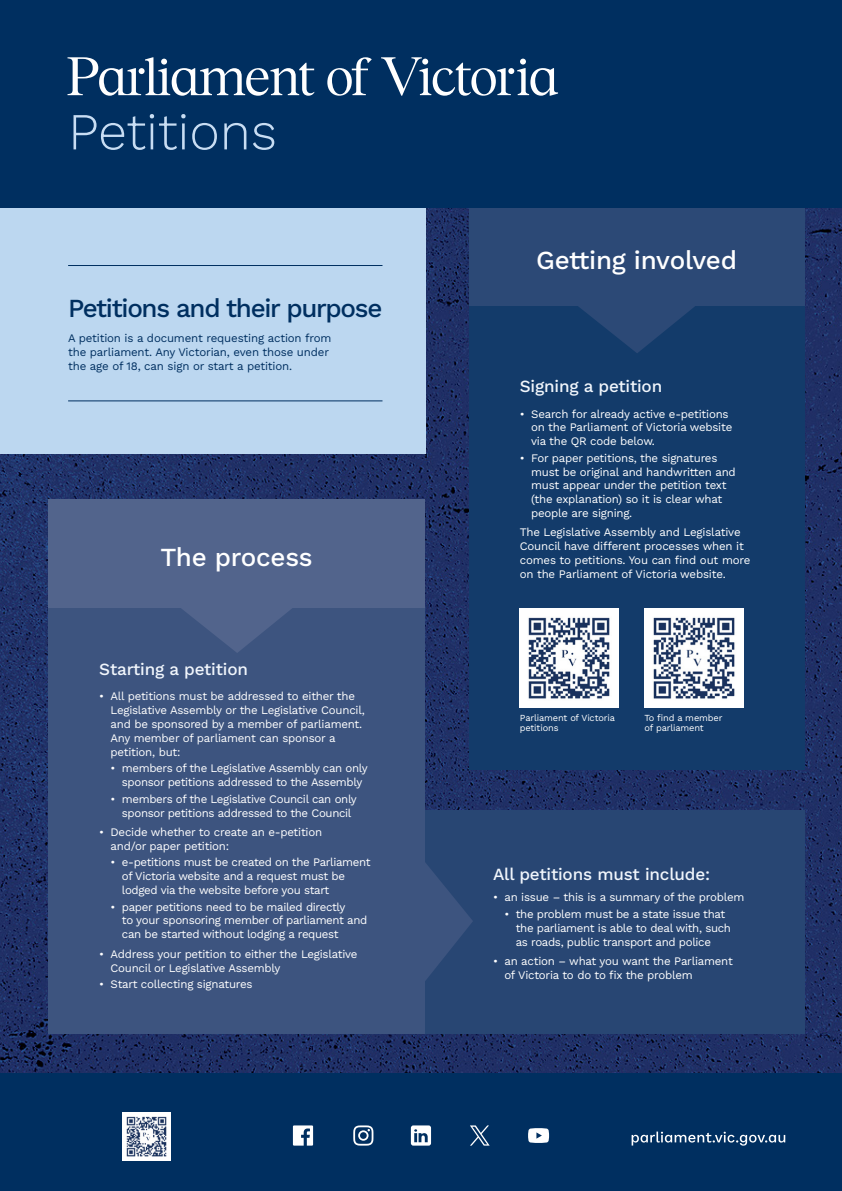
<style>
.page{position:relative;width:842px;height:1191px;background:#fff}
.page>*{position:absolute;margin:0;border:0;box-sizing:border-box;transform-origin:0 0}
.t1{font:300 51.9px "Work Sans";color:#c8ddf3}
.t2{font:500 26px "Work Sans";letter-spacing:-.01em;color:#fff}
.t3{font:500 26px "Work Sans";letter-spacing:-.05em;color:#002f60}
.t4{font:500 17.1px "Work Sans";letter-spacing:-.01em;color:#f1f6fc}
.t5{font:11.5px/13.8px "Work Sans";letter-spacing:-.02em;color:#fff}
.t6{font:11.5px/13.8px "Work Sans";letter-spacing:-.015em;color:#002f60}
.t7{font:9.2px/9.7px "Work Sans";letter-spacing:-.015em;color:#fff}
</style>
<div class="page">
<img style="left:0;top:208px;width:842px;height:865px">
<div style="left:0;top:1073px;width:842px;height:118px;background:#002f60"></div>
<div style="left:0;top:0;width:842px;height:208px;background:#002f60"></div>
<svg style="left:327px;top:57px;width:45px;height:39px"></svg>
<svg style="left:381px;top:57px;width:177px;height:39px"></svg>
<svg style="left:68px;top:57px;width:246px;height:39px"></svg>
<svg style="left:632px;top:1131px;width:153px;height:14px"></svg>
<img style="left:123px;top:1113px;width:47px;height:47px">
<svg style="left:293px;top:1125px;width:20px;height:20px"></svg>
<svg style="left:353px;top:1125px;width:20px;height:20px"></svg>
<svg style="left:528px;top:1128px;width:21px;height:15px"></svg>
<svg style="left:411px;top:1125px;width:20px;height:20px"></svg>
<svg style="left:470px;top:1125px;width:19px;height:20px"></svg>
<div style="left:0;top:208px;width:425px;height:246px;background:#bcd7f0"></div>
<div style="left:48px;top:499px;width:377px;height:109px;background:#52648c"></div>
<div style="left:469px;top:305px;width:335px;height:465px;background:#133b6a"></div>
<div style="left:48px;top:608px;width:377px;height:425px;background:#3d547f"></div>
<div style="left:425px;top:810px;width:379px;height:223px;background:#284673"></div>
<hr style="left:68px;top:265px;width:314px;height:1px;background:#002f60">
<hr style="left:68px;top:400px;width:314px;height:1px;background:#002f60">
<svg style="left:181px;top:608px;width:111px;height:45px"></svg>
<div style="left:469px;top:208px;width:335px;height:98px;background:#2c4976"></div>
<svg style="left:578px;top:306px;width:117px;height:47px"></svg>
<svg style="left:425px;top:863px;width:48px;height:118px"></svg>
<img style="left:645px;top:608px;width:99px;height:99px">
<img style="left:520px;top:608px;width:99px;height:99px">
<h1 class="t1" style="left:68px;top:92px;width:210px">Petitions</h1>
<h2 class="t3" style="left:68px;top:288px;width:316px">Petitions and their purpose</h2>
<p class="t6" style="left:68px;top:331px;width:265px">A petition is a document requesting action from the parliament. Any Victorian, even those under the age of 18, can sign or start a petition.</p>
<h2 class="t2" style="left:161px;top:537px;width:154px">The process</h2>
<h3 class="t4" style="left:99px;top:656px;width:150px">Starting a petition</h3>
<p class="t5" style="left:111px;top:689px;width:256px;text-indent:-11px">• All petitions must be addressed to either the Legislative Assembly or the Legislative Council, and be sponsored by a member of parliament.<br>Any member of parliament can sponsor a petition, but:</p>
<p class="t5" style="left:111px;top:761px;width:259px;text-align:center">• members of the Legislative Assembly can only sponsor petitions addressed to the Assembly</p>
<p class="t5" style="left:111px;top:791px;width:248px;text-align:center">• members of the Legislative Council can only sponsor petitions addressed to the Council</p>
<p class="t5" style="left:111px;top:824px;width:213px;text-indent:-11px">• Decide whether to create an e-petition and/or paper petition:</p>
<p class="t5" style="left:122px;top:855px;width:250px;text-indent:-11px">• e-petitions must be created on the Parliament of Victoria website and a request must be lodged via the website before you start</p>
<p class="t5" style="left:122px;top:899px;width:247px;text-indent:-11px">• paper petitions need to be mailed directly<br>to your sponsoring member of parliament and can be started without lodging a request</p>
<p class="t5" style="left:111px;top:946px;width:249px;text-indent:-11px">• Address your petition to either the Legislative<br>Council or Legislative Assembly</p>
<p class="t5" style="left:99px;top:977px;width:155px">• Start collecting signatures</p>
<h2 class="t2" style="left:536px;top:241px;width:202px">Getting involved</h2>
<h3 class="t4" style="left:520px;top:373px;width:144px">Signing a petition</h3>
<p class="t5" style="left:531px;top:406px;width:203px;text-indent:-11px">• Search for already active e-petitions on the Parliament of Victoria website via the QR code below.</p>
<p class="t5" style="left:531px;top:450px;width:206px;text-indent:-11px">• For paper petitions, the signatures must be original and handwritten and must appear under the petition text (the explanation) so it is clear what people are signing.</p>
<p class="t5" style="left:520px;top:525px;width:232px">The Legislative Assembly and Legislative Council have different processes when it comes to petitions. You can find out more on the Parliament of Victoria website.</p>
<p class="t7" style="left:520px;top:712px;width:97px">Parliament of Victoria petitions</p>
<p class="t7" style="left:644px;top:712px;width:79px">To find a member of parliament</p>
<h3 class="t4" style="left:493px;top:861px;width:219px">All petitions must include:</h3>
<p class="t5" style="left:493px;top:890px;width:253px">• an issue – this is a summary of the problem</p>
<p class="t5" style="left:516px;top:906px;width:217px;text-indent:-11px">• the problem must be a state issue that the parliament is able to deal with, such as roads, public transport and police</p>
<p class="t5" style="left:504px;top:953px;width:230px;text-indent:-11px">• an action – what you want the Parliament of Victoria to do to fix the problem</p>
</div>
